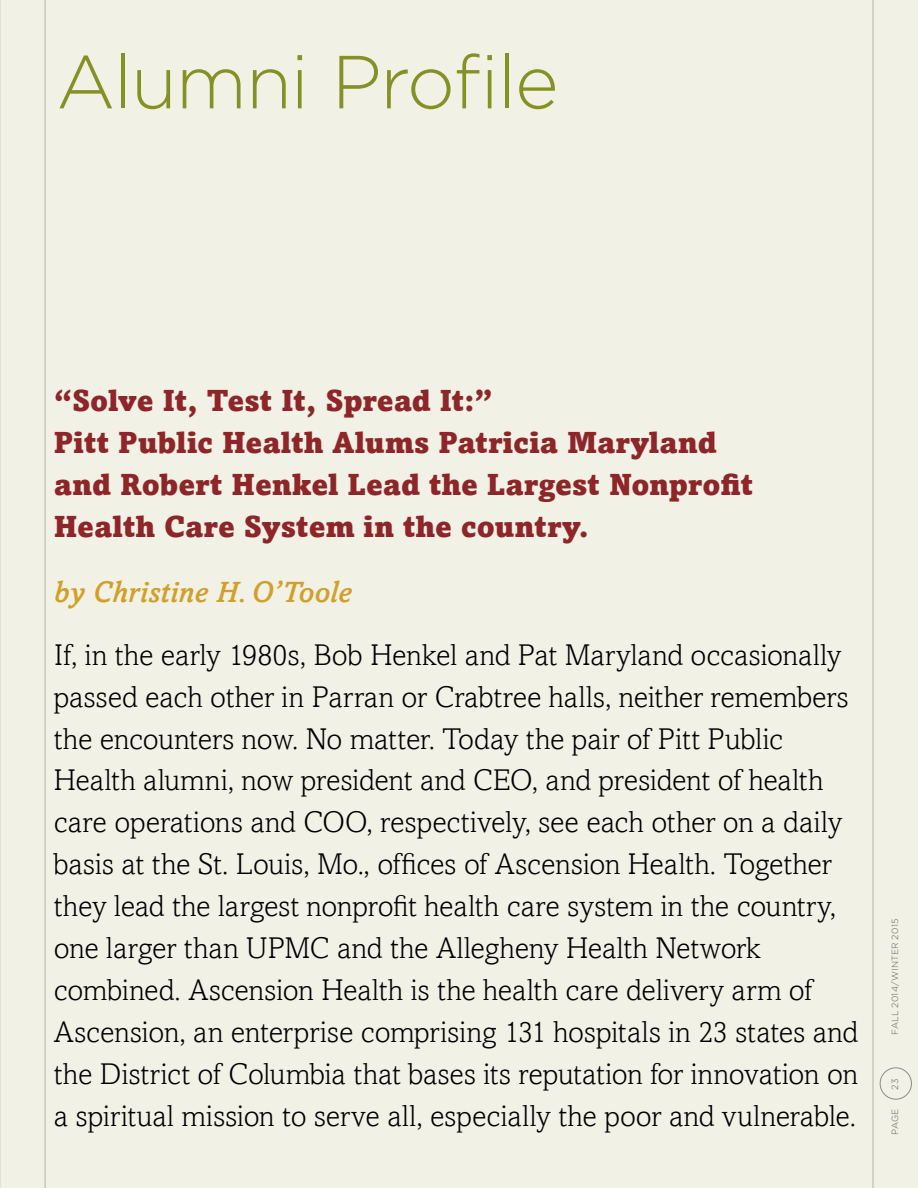
<style>
.page{position:relative;width:918px;height:1188px;background:#fff}
.page>*{position:absolute;margin:0;border:0;box-sizing:border-box;transform-origin:0 0}
.t1{font:300 75px "Gotham";letter-spacing:-.02em;color:#839125}
.t2{font:300 30px/42px "Amasis";color:#000}
.t3{font:900 30px/42px "Amasis";letter-spacing:.005em;color:#8e2528}
.t4{font:italic 500 30px "Amasis";letter-spacing:.005em;color:#d39f29}
.t5{font:300 9px "Gotham";letter-spacing:.025em;color:#636466}
</style>
<div class="page">
<hr style="left:0;top:0;width:1px;height:1188px;background:#f2f1e6">
<div style="left:1px;top:0;width:917px;height:1188px;background:#f2f1e6"></div>
<h1 class="t1" style="left:56px;top:36px;width:504px">Alumni Profile</h1>
<p class="t3" style="left:54px;top:379px;width:701px">“Solve It, Test It, Spread It:”<br>Pitt Public Health Alums Patricia Maryland and Robert Henkel Lead the Largest Nonprofit Health Care System in the country.</p>
<p class="t4" style="left:54px;top:574px;width:299px">by Christine H. O’Toole</p>
<p class="t2" style="left:54px;top:633px;width:806px">If, in the early 1980s, Bob Henkel and Pat Maryland occasionally passed each other in Parran or Crabtree halls, neither remembers the encounters now. No matter. Today the pair of Pitt Public Health alumni, now president and CEO, and president of health care operations and COO, respectively, see each other on a daily basis at the St. Louis, Mo., offices of Ascension Health. Together they lead the largest nonprofit health care system in the country, one larger than UPMC and the Allegheny Health Network combined. Ascension Health is the health care delivery arm of Ascension, an enterprise comprising 131 hospitals in 23 states and the District of Columbia that bases its reputation for innovation on a spiritual mission to serve all, especially the poor and vulnerable.</p>
<p class="t5" style="left:890px;top:1035px;width:118px;rotate:-90deg">FALL 2014/WINTER 2015</p>
<p class="t5" style="left:890px;top:1090px;width:13px;rotate:-90deg">23</p>
<p class="t5" style="left:890px;top:1135px;width:28px;rotate:-90deg">PAGE</p>
</div>
